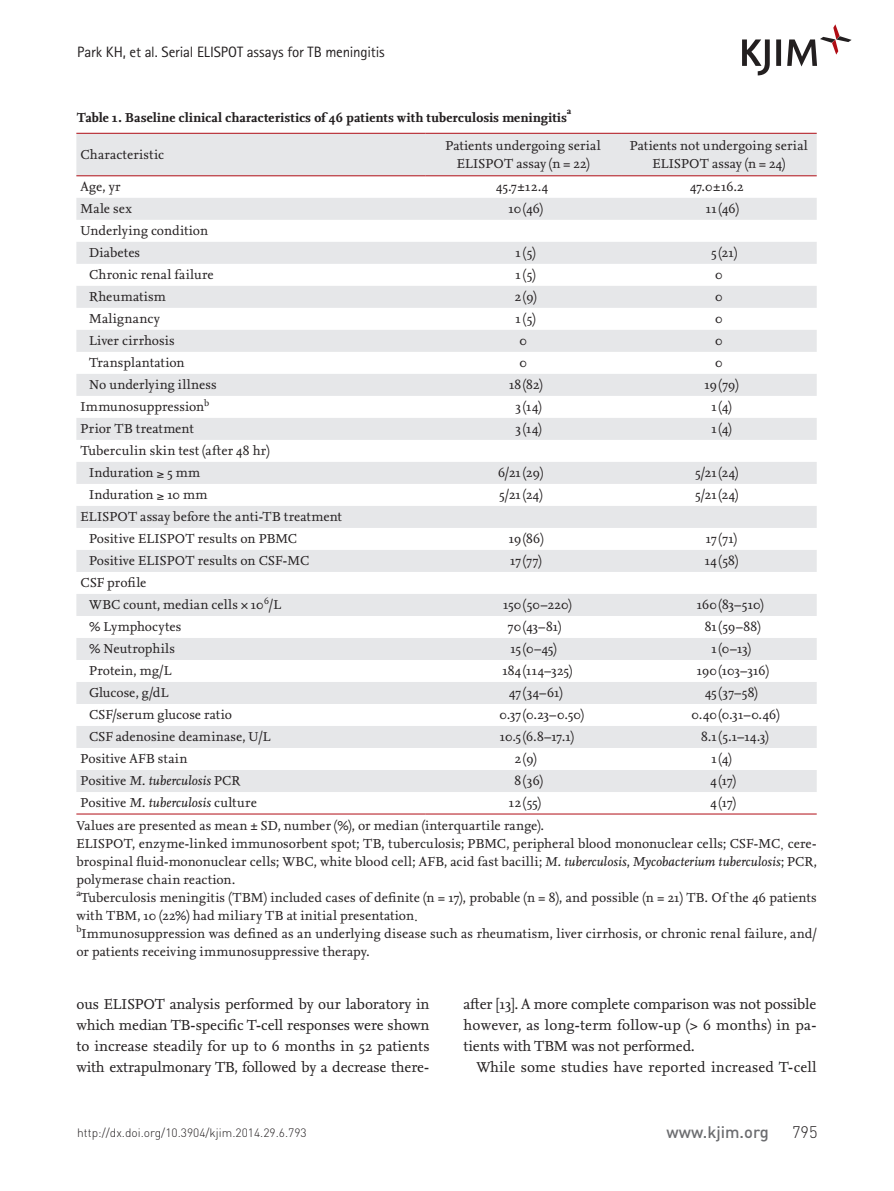
<style>
.page{position:relative;width:894px;height:1191px;background:#fff}
.page>*{position:absolute;margin:0;border:0;box-sizing:border-box;transform-origin:0 0}
.t1{font:500 16.5px "DIN Pro";color:#6c6d70}
.t2{font:300 16.5px "DIN Pro";color:#231f20}
.제목밑본문{font:15px/21px "Nexus Serif";letter-spacing:-.01em;color:#231f20;text-align:justify}
.t3{font:15px "Rotis Sans Serif Std";letter-spacing:-.01em;color:#231f20}
.들였쓰기_본문{font:15px "Nexus Serif";letter-spacing:.01em;color:#231f20}
.테이블{font:13.5px/18px "Nexus Serif";letter-spacing:.005em;color:#231f20;text-align:center}
.테이블제목{font:700 13.5px "Nexus Serif";letter-spacing:.01em;color:#231f20}
.테이블-2{font:italic 13.5px "Nexus Serif";letter-spacing:.005em;color:#231f20}
.테이블-3{font:13.5px "Nexus Serif";letter-spacing:.025em;color:#231f20}
.t4{font:300 12px "DIN Pro";color:#231f20}
.테이블제목-2{font:700 9.45px "Nexus Serif";color:#231f20}
.s1{font-style:normal}
.s2{font-style:italic}
.s3{font-family:"Adobe Myungjo Std";font-weight:500}
</style>
<div class="page">
<svg style="left:742px;top:24px;width:109px;height:51px"></svg>
<svg style="left:76px;top:134px;width:740px;height:658px;fill:#e6e7e9"></svg>
<hr style="left:76px;top:133px;width:349px;height:1px;background:#b00d15">
<hr style="left:425px;top:133px;width:196px;height:1px;background:#b00d15">
<hr style="left:621px;top:133px;width:195px;height:1px;background:#b00d15">
<hr style="left:76px;top:175px;width:349px;height:1px;background:#b00d15">
<hr style="left:425px;top:175px;width:196px;height:1px;background:#b00d15">
<hr style="left:621px;top:175px;width:195px;height:1px;background:#b00d15">
<hr style="left:76px;top:814px;width:349px;height:1px;background:#b00d15">
<hr style="left:425px;top:814px;width:196px;height:1px;background:#b00d15">
<hr style="left:621px;top:814px;width:195px;height:1px;background:#b00d15">
<p class="t3" style="left:77px;top:43px;width:309px">Park KH, et al. Serial ELISPOT assays for TB meningitis</p>
<p class="테이블제목" style="left:76px;top:109px;width:492px">Table 1. Baseline clinical characteristics of 46 patients with tuberculosis meningitis</p>
<p class="테이블제목-2" style="left:566px;top:105px;width:6px">a</p>
<p class="테이블" style="left:81px;top:145px;width:85px">Characteristic</p>
<p class="테이블" style="left:445px;top:136px;width:157px">Patients undergoing serial<br>ELISPOT assay (n = 22)</p>
<p class="테이블" style="left:629px;top:136px;width:180px">Patients not undergoing serial<br>ELISPOT assay (n = 24)</p>
<p class="테이블" style="left:81px;top:178px;width:42px">Age, yr</p>
<p class="테이블" style="left:496px;top:178px;width:53px">45.7±12.4</p>
<p class="테이블" style="left:690px;top:178px;width:55px">47.0±16.2</p>
<p class="테이블" style="left:81px;top:200px;width:53px">Male sex</p>
<p class="테이블" style="left:508px;top:200px;width:36px">10 (46)</p>
<p class="테이블" style="left:705px;top:200px;width:35px">11 (46)</p>
<p class="테이블" style="left:81px;top:222px;width:129px">Underlying condition</p>
<p class="테이블" style="left:89px;top:244px;width:53px">Diabetes</p>
<p class="테이블" style="left:515px;top:244px;width:21px">1(5)</p>
<p class="테이블" style="left:711px;top:244px;width:27px">5(21)</p>
<p class="테이블" style="left:89px;top:266px;width:126px">Chronic renal failure</p>
<p class="테이블" style="left:515px;top:266px;width:21px">1(5)</p>
<p class="테이블" style="left:715px;top:266px;width:9px">0</p>
<p class="테이블" style="left:89px;top:288px;width:78px">Rheumatism</p>
<p class="테이블" style="left:514px;top:288px;width:23px">2 (9)</p>
<p class="테이블" style="left:715px;top:288px;width:9px">0</p>
<p class="테이블-3" style="left:89px;top:310px;width:72px">Malignancy</p>
<p class="테이블" style="left:515px;top:310px;width:21px">1(5)</p>
<p class="테이블" style="left:715px;top:310px;width:9px">0</p>
<p class="테이블" style="left:89px;top:332px;width:87px">Liver cirrhosis</p>
<p class="테이블" style="left:519px;top:332px;width:9px">0</p>
<p class="테이블" style="left:715px;top:332px;width:9px">0</p>
<p class="테이블" style="left:89px;top:354px;width:97px">Transplantation</p>
<p class="테이블" style="left:519px;top:354px;width:9px">0</p>
<p class="테이블" style="left:715px;top:354px;width:9px">0</p>
<p class="테이블" style="left:89px;top:376px;width:129px">No underlying illness</p>
<p class="테이블" style="left:509px;top:376px;width:35px">18 (82)</p>
<p class="테이블" style="left:704px;top:376px;width:35px">19 (79)</p>
<p class="테이블" style="left:81px;top:398px;width:130px">Immunosuppression<sup>b</sup></p>
<p class="테이블" style="left:516px;top:398px;width:27px">3(14)</p>
<p class="테이블" style="left:711px;top:398px;width:22px">1 (4)</p>
<p class="테이블" style="left:81px;top:420px;width:115px">Prior TB treatment</p>
<p class="테이블" style="left:516px;top:420px;width:27px">3(14)</p>
<p class="테이블" style="left:711px;top:420px;width:22px">1 (4)</p>
<p class="테이블" style="left:81px;top:442px;width:190px">Tuberculin skin test (after 48 hr)</p>
<p class="테이블" style="left:89px;top:464px;width:112px">Induration ≥ 5 mm</p>
<p class="테이블" style="left:498px;top:464px;width:46px">6/21 (29)</p>
<p class="테이블" style="left:695px;top:464px;width:44px">5/21 (24)</p>
<p class="테이블" style="left:89px;top:486px;width:120px">Induration ≥ 10 mm</p>
<p class="테이블" style="left:499px;top:486px;width:44px">5/21 (24)</p>
<p class="테이블" style="left:695px;top:486px;width:44px">5/21 (24)</p>
<p class="테이블" style="left:81px;top:508px;width:263px">ELISPOT assay before the anti-TB treatment</p>
<p class="테이블" style="left:89px;top:530px;width:209px">Positive ELISPOT results on PBMC</p>
<p class="테이블" style="left:508px;top:530px;width:36px">19 (86)</p>
<p class="테이블" style="left:705px;top:530px;width:32px">17 (71)</p>
<p class="테이블" style="left:89px;top:552px;width:221px">Positive ELISPOT results on CSF-MC</p>
<p class="테이블" style="left:510px;top:552px;width:33px">17 (77)</p>
<p class="테이블" style="left:704px;top:552px;width:35px">14 (58)</p>
<p class="테이블" style="left:81px;top:574px;width:67px">CSF profile</p>
<p class="테이블" style="left:89px;top:596px;width:194px">WBC count, median cells × 10<sup>6</sup>/L</p>
<p class="테이블" style="left:503px;top:596px;width:70px">150 (50–220)</p>
<p class="테이블" style="left:696px;top:596px;width:68px">160 (83–510)</p>
<p class="테이블" style="left:89px;top:618px;width:94px">% Lymphocytes</p>
<p class="테이블" style="left:508px;top:618px;width:55px">70 (43–81)</p>
<p class="테이블" style="left:704px;top:618px;width:57px">81 (59–88)</p>
<p class="테이블" style="left:89px;top:640px;width:87px">% Neutrophils</p>
<p class="테이블" style="left:510px;top:640px;width:48px">15(0–45)</p>
<p class="테이블" style="left:711px;top:640px;width:41px">1 (0–13)</p>
<p class="테이블" style="left:89px;top:662px;width:84px">Protein, mg/L</p>
<p class="테이블" style="left:502px;top:662px;width:71px">184 (114–325)</p>
<p class="테이블" style="left:696px;top:662px;width:73px">190 (103–316)</p>
<p class="테이블" style="left:89px;top:684px;width:81px">Glucose, g/dL</p>
<p class="테이블" style="left:509px;top:684px;width:55px">47 (34–61)</p>
<p class="테이블" style="left:705px;top:684px;width:54px">45(37–58)</p>
<p class="테이블" style="left:89px;top:706px;width:144px">CSF/serum glucose ratio</p>
<p class="테이블" style="left:499px;top:706px;width:86px">0.37 (0.23–0.50)</p>
<p class="테이블" style="left:691px;top:706px;width:89px">0.40 (0.31–0.46)</p>
<p class="테이블" style="left:89px;top:728px;width:183px">CSF adenosine deaminase, U/L</p>
<p class="테이블" style="left:499px;top:728px;width:76px">10.5(6.8–17.1)</p>
<p class="테이블" style="left:701px;top:728px;width:69px">8.1 (5.1–14.3)</p>
<p class="테이블" style="left:81px;top:750px;width:108px">Positive AFB stain</p>
<p class="테이블" style="left:514px;top:750px;width:23px">2 (9)</p>
<p class="테이블" style="left:711px;top:750px;width:22px">1 (4)</p>
<p class="테이블-2" style="left:81px;top:772px;width:161px"><span class="s1">Positive</span> M. tuberculosis <span class="s1">PCR</span></p>
<p class="테이블" style="left:514px;top:772px;width:30px">8 (36)</p>
<p class="테이블" style="left:710px;top:772px;width:27px">4 (17)</p>
<p class="테이블" style="left:81px;top:794px;width:178px">Positive <span class="s2">M. tuberculosis</span> culture</p>
<p class="테이블" style="left:509px;top:794px;width:33px">12 (55)</p>
<p class="테이블" style="left:710px;top:794px;width:27px">4 (17)</p>
<p class="테이블" style="left:76px;top:816px;width:469px">Values are presented as mean ± SD, number (%), or median (interquartile range).</p>
<p class="테이블" style="left:76px;top:834px;width:741px;text-align:justify">ELISPOT, enzyme-linked immunosorbent spot; TB, tuberculosis; PBMC, peripheral blood mononuclear cells; CSF-MC<span class="s3">,</span> cere&shy;brospinal fluid-mononuclear cells; WBC, white blood cell; AFB, acid fast bacilli; <span class="s2">M. tuberculosis</span>, <span class="s2">Mycobacterium tuberculosis</span>; PCR, polymerase chain reaction.</p>
<p class="테이블" style="left:76px;top:888px;width:741px;text-align:left"><sup>a</sup>Tuberculosis meningitis (TBM) included cases of definite (n = 17), probable (n = 8), and possible (n = 21) TB. Of the 46 patients with TBM, 10 (22%) had miliary TB at initial presentation<span class="s3">.</span></p>
<p class="테이블" style="left:76px;top:924px;width:741px;text-align:left"><sup>b</sup>Immunosuppression was defined as an underlying disease such as rheumatism, liver cirrhosis, or chronic renal failure, and/ or patients receiving immunosuppressive therapy.</p>
<p class="제목밑본문" style="left:76px;top:994px;width:354px">ous ELISPOT analysis performed by our laboratory in which median TB-specific T-cell responses were shown to increase steadily for up to 6 months in 52 patients with extrapulmonary TB, followed by a decrease there-</p>
<p class="제목밑본문" style="left:463px;top:994px;width:354px">after [13]. A more complete comparison was not possible however, as long-term follow-up (&gt; 6 months) in pa&shy;tients with TBM was not performed.</p>
<p class="들였쓰기_본문" style="left:476px;top:1058px;width:342px">While some studies have reported increased T-cell</p>
<p class="t4" style="left:77px;top:1124px;width:231px">http://dx.doi.org/10.3904/kjim.2014.29.6.793</p>
<p class="t1" style="left:666px;top:1121px;width:104px">www.kjim.org</p>
<p class="t2" style="left:792px;top:1121px;width:27px">795</p>
</div>
